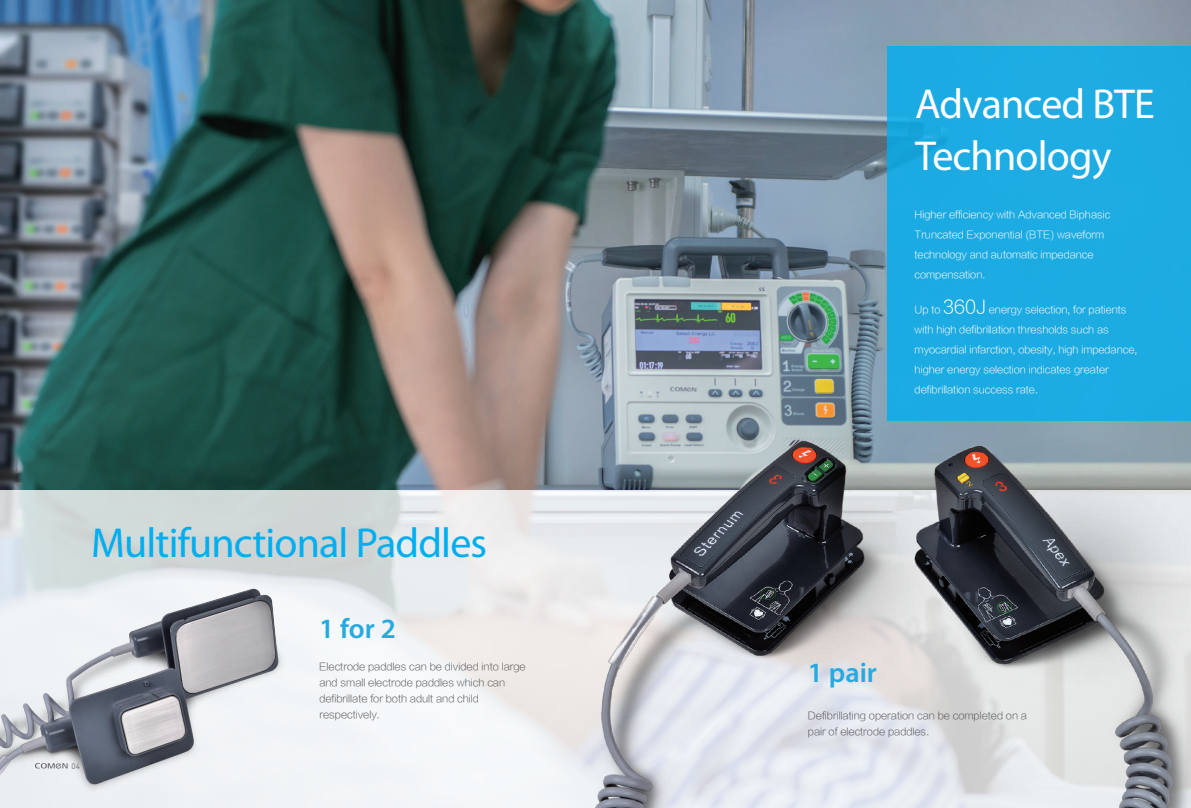
<style>
.page{position:relative;width:1191px;height:808px;background:#fff}
.page>*{position:absolute;margin:0;border:0;box-sizing:border-box;transform-origin:0 0}
.t1{font:42px "Myriad Pro";letter-spacing:-.02em;color:#00aeef}
.t2{font:42px/52px "Myriad Pro";letter-spacing:-.02em;color:#fff}
.t3{font:600 28px "Myriad Pro";color:#24aae1}
.t4{font:10px/20px "FZLTXHJW GB1 0";color:#fff}
.t5{font:10px/16px "FZLTXHJW GB1 0";color:#57585a}
.t6{font:8px "DIN Pro";color:#6c6d70}
.s1{font-size:18px}
</style>
<div class="page">
<img style="left:0;top:0;width:1191px;height:490px">
<div style="left:887px;top:46px;width:304px;height:375px;background:#1cabe2"></div>
<svg style="left:0;top:490px;width:486px;height:318px"></svg>
<img style="left:0;top:584px;width:313px;height:224px">
<img style="left:486px;top:386px;width:705px;height:422px">
<svg style="left:35px;top:763px;width:33px;height:5px"></svg>
<h1 class="t2" style="left:915px;top:79px;width:241px">Advanced BTE<br>Technology</h1>
<p class="t4" style="left:914px;top:205px;width:197px">Higher efficiency with Advanced Biphasic Truncated Exponential (BTE) waveform technology and automatic impedance compensation.</p>
<p class="t4" style="left:914px;top:300px;width:224px">Up to <span class="s1">360J</span> energy selection, for patients with high defibrillation thresholds such as myocardial infarction, obesity, high impedance, higher energy selection indicates greater defibrillation success rate.</p>
<h1 class="t1" style="left:91px;top:520px;width:397px">Multifunctional Paddles</h1>
<p class="t6" style="left:72px;top:761px;width:10px">04</p>
<h2 class="t3" style="left:319px;top:613px;width:78px">1 for 2</h2>
<p class="t5" style="left:319px;top:658px;width:208px">Electrode paddles can be divided into large and small electrode paddles which can defibrillate for both adult and child respectively.</p>
<h2 class="t3" style="left:808px;top:657px;width:71px">1 pair</h2>
<p class="t5" style="left:808px;top:707px;width:221px">Defibrillating operation can be completed on a pair of electrode paddles.</p>
</div>
